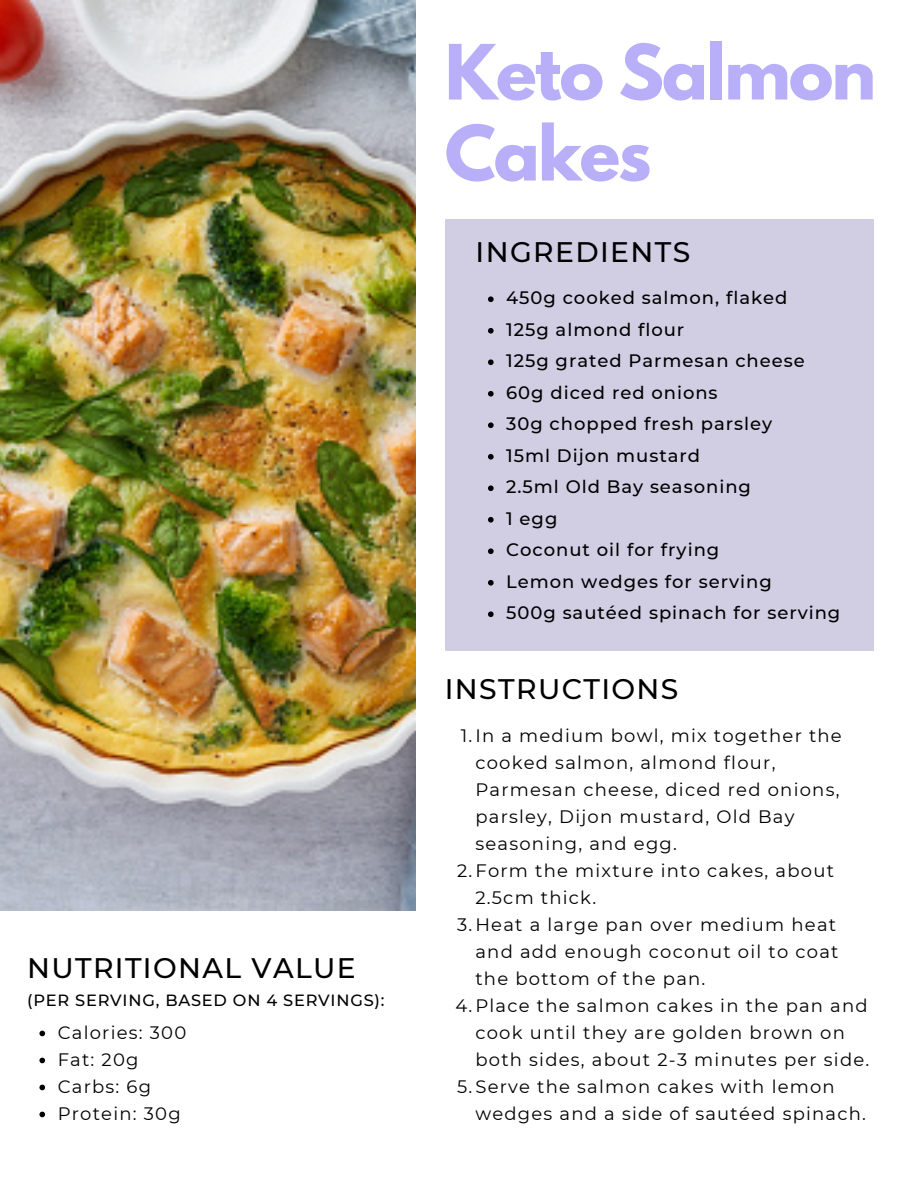
<style>
.page{position:relative;width:918px;height:1188px;background:#fff}
.page>*{position:absolute;margin:0;border:0;box-sizing:border-box;transform-origin:0 0}
.t1{font:700 67.5px/81px "League Spartan";letter-spacing:-.03em;color:#b9aff9}
.t2{font:500 28.2px "Montserrat";letter-spacing:.05em;color:#000}
.t3{font:18px/27px "Montserrat";letter-spacing:.07em;color:#000}
.t4{font:500 18px "Montserrat";letter-spacing:.055em;color:#000}
.t5{font:500 16.2px "Montserrat";letter-spacing:.05em;color:#000}
</style>
<div class="page">
<img style="left:0;top:0;width:416px;height:910px">
<div style="left:445px;top:219px;width:429px;height:432px;background:#d1cee4"></div>
<svg style="left:39px;top:1031px;width:6px;height:5px"></svg>
<svg style="left:39px;top:1058px;width:6px;height:5px"></svg>
<svg style="left:39px;top:1085px;width:6px;height:5px"></svg>
<svg style="left:39px;top:1112px;width:6px;height:5px"></svg>
<svg style="left:488px;top:296px;width:6px;height:6px"></svg>
<svg style="left:488px;top:328px;width:6px;height:6px"></svg>
<svg style="left:488px;top:359px;width:6px;height:6px"></svg>
<svg style="left:488px;top:391px;width:6px;height:6px"></svg>
<svg style="left:488px;top:422px;width:6px;height:6px"></svg>
<svg style="left:488px;top:454px;width:6px;height:6px"></svg>
<svg style="left:488px;top:485px;width:6px;height:6px"></svg>
<svg style="left:488px;top:517px;width:6px;height:6px"></svg>
<svg style="left:488px;top:548px;width:6px;height:6px"></svg>
<svg style="left:488px;top:580px;width:6px;height:6px"></svg>
<svg style="left:488px;top:611px;width:6px;height:6px"></svg>
<p class="t2" style="left:27px;top:950px;width:330px">NUTRITIONAL VALUE</p>
<p class="t5" style="left:27px;top:990px;width:359px">(PER SERVING, BASED ON 4 SERVINGS):</p>
<p class="t3" style="left:58px;top:1019px;width:130px">Calories: 300</p>
<p class="t3" style="left:58px;top:1046px;width:82px">Fat: 20g</p>
<p class="t3" style="left:58px;top:1073px;width:95px">Carbs: 6g</p>
<h1 class="t3" style="left:58px;top:1100px;width:125px">Protein: 30g</h1>
<h3 class="t1" style="left:445px;top:40px;width:433px">Keto Salmon<br>Cakes</h3>
<p class="t2" style="left:476px;top:235px;width:216px">INGREDIENTS</p>
<p class="t4" style="left:506px;top:287px;width:283px">450g cooked salmon, flaked</p>
<p class="t4" style="left:506px;top:318px;width:180px">125g almond flour</p>
<p class="t4" style="left:506px;top:350px;width:300px">125g grated Parmesan cheese</p>
<p class="t4" style="left:506px;top:381px;width:213px">60g diced red onions</p>
<p class="t4" style="left:506px;top:413px;width:267px">30g chopped fresh parsley</p>
<h2 class="t4" style="left:506px;top:444px;width:196px">15ml Dijon mustard</h2>
<p class="t4" style="left:506px;top:476px;width:246px">2.5ml Old Bay seasoning</p>
<p class="t4" style="left:506px;top:507px;width:53px">1 egg</p>
<p class="t4" style="left:506px;top:539px;width:215px">Coconut oil for frying</p>
<p class="t4" style="left:506px;top:570px;width:267px">Lemon wedges for serving</p>
<p class="t4" style="left:506px;top:602px;width:336px">500g sautéed spinach for serving</p>
<h2 class="t2" style="left:445px;top:672px;width:235px">INSTRUCTIONS</h2>
<p class="t3" style="left:475px;top:722px;width:368px;text-indent:-15px">1.In a medium bowl, mix together the cooked salmon, almond flour,<br>Parmesan cheese, diced red onions, parsley, Dijon mustard, Old Bay seasoning, and egg.</p>
<p class="t3" style="left:475px;top:857px;width:360px;text-indent:-18px">2.Form the mixture into cakes, about<br>2.5cm thick.</p>
<p class="t3" style="left:475px;top:911px;width:365px;text-indent:-18px">3.Heat a large pan over medium heat and add enough coconut oil to coat the bottom of the pan.</p>
<p class="t3" style="left:475px;top:992px;width:395px;text-indent:-20px">4.Place the salmon cakes in the pan and cook until they are golden brown on both sides, about 2-3 minutes per side.</p>
<p class="t3" style="left:475px;top:1073px;width:392px;text-indent:-18px">5.Serve the salmon cakes with lemon wedges and a side of sautéed spinach.</p>
</div>
